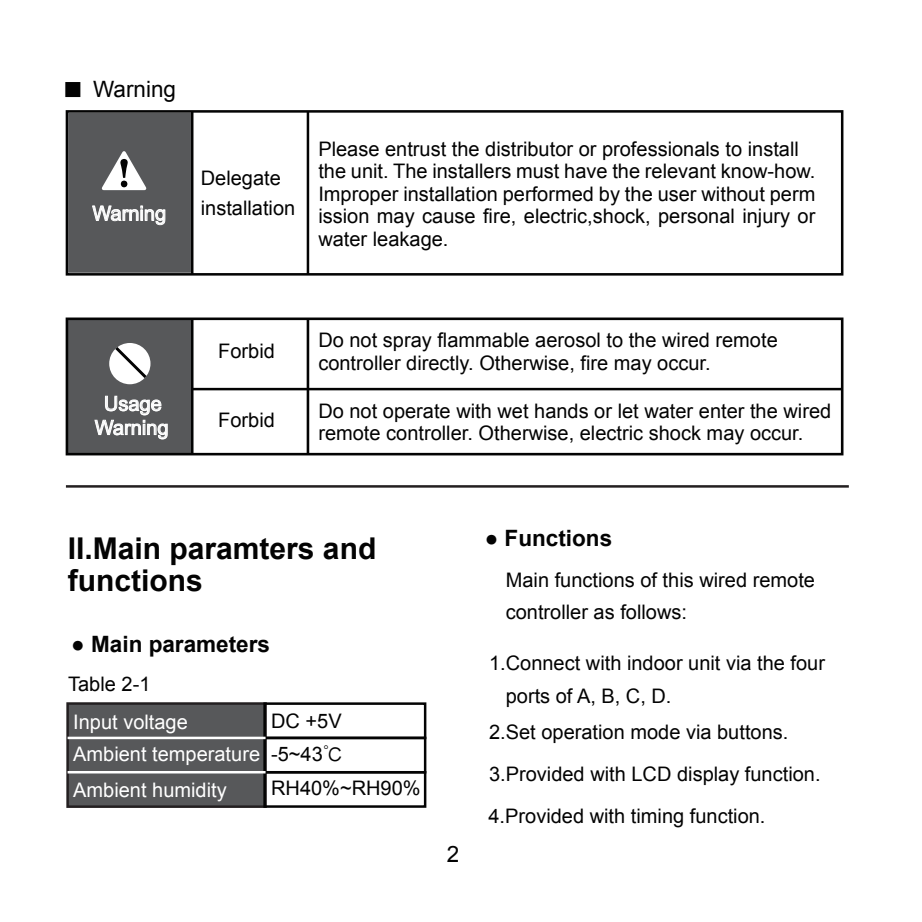
<style>
.page{position:relative;width:922px;height:922px;background:#fff}
.page>*{position:absolute;margin:0;border:0;box-sizing:border-box;transform-origin:0 0}
.t1{font:700 30px/32.5px "Arial";color:#030303}
.t2{font:700 22.5px "Arial";color:#030303}
.t3{font:22.5px "Arial";color:#030303}
.t4{font:20px/22.5px "Arial";color:#030303}
.t5{font:20px/31.2px "Arial";color:#fff}
.s1{font-family:"Sim Hei"}
</style>
<div class="page">
<hr style="left:66px;top:485px;width:782px;height:2px;background:#231f20">
<div style="left:66px;top:702px;width:201px;height:105px;background:#57585a;border:2px solid #231f20"></div>
<div style="left:263px;top:702px;width:163px;height:37px;border:2px solid #030303"></div>
<div style="left:263px;top:736px;width:163px;height:37px;border:2px solid #030303"></div>
<div style="left:263px;top:770px;width:163px;height:37px;border:2px solid #030303"></div>
<hr style="left:68px;top:736px;width:197px;height:3px;background:#fff">
<hr style="left:68px;top:770px;width:197px;height:3px;background:#fff">
<div style="left:67px;top:318px;width:125px;height:135px;background:#57585a"></div>
<div style="left:66px;top:110px;width:127px;height:165px;background:#57585a"></div>
<svg style="left:92px;top:205px;width:73px;height:20px"></svg>
<div style="left:66px;top:110px;width:777px;height:165px;border:3px solid #030303"></div>
<hr style="left:191px;top:112px;width:2px;height:162px;background:#030303">
<hr style="left:306px;top:112px;width:3px;height:162px;background:#030303">
<svg style="left:94px;top:395px;width:74px;height:44px"></svg>
<div style="left:66px;top:317px;width:777px;height:138px;border:3px solid #030303"></div>
<hr style="left:306px;top:319px;width:3px;height:135px;background:#030303">
<hr style="left:191px;top:319px;width:2px;height:135px;background:#030303">
<hr style="left:192px;top:388px;width:650px;height:2px;background:#030303">
<div style="left:109px;top:343px;width:41px;height:41px;background:#fff;border-radius:50%"></div>
<svg style="left:112px;top:344px;width:38px;height:37px"></svg>
<svg style="left:101px;top:151px;width:46px;height:39px"></svg>
<p class="t3" style="left:93px;top:74px;width:84px">Warning</p>
<p class="t5" style="left:92px;top:198px;width:75px">Warning</p>
<p class="t4" style="left:201px;top:163px;width:96px;line-height:30px">Delegate installation</p>
<p class="t4" style="left:318px;top:137px;width:498px">Please entrust the distributor or professionals to install the unit. The installers must have the relevant know-how.<br>Improper installation performed by the user without perm ission may cause fire, electric,shock, personal injury or water leakage.</p>
<p class="t5" style="left:95px;top:391px;width:75px;line-height:24px;text-align:center">Usage<br>Warning</p>
<p class="t4" style="left:218px;top:339px;width:58px">Forbid</p>
<p class="t4" style="left:218px;top:408px;width:58px">Forbid</p>
<p class="t4" style="left:318px;top:329px;width:461px">Do not spray flammable aerosol to the wired remote controller directly. Otherwise, fire may occur.</p>
<p class="t4" style="left:318px;top:399px;width:514px">Do not operate with wet hands or let water enter the wired remote controller. Otherwise, electric shock may occur.</p>
<h1 class="t1" style="left:68px;top:532px;width:310px">II.Main paramters and functions</h1>
<p class="t2" style="left:484px;top:522px;width:129px">● Functions</p>
<p class="t4" style="left:505px;top:563px;width:310px;line-height:32.5px">Main functions of this wired remote controller as follows:</p>
<p class="t4" style="left:505px;top:646px;width:321px;line-height:32.5px;text-indent:-17px">1.Connect with indoor unit via the four ports of A, B, C, D.</p>
<p class="t4" style="left:488px;top:710px;width:333px;line-height:42px">2.Set operation mode via buttons.<br>3.Provided with LCD display function.<br>4.Provided with timing function.</p>
<p class="t2" style="left:71px;top:629px;width:200px">● Main parameters</p>
<p class="t4" style="left:68px;top:672px;width:84px">Table 2-1</p>
<p class="t4" style="left:271px;top:704px;width:151px;line-height:33.5px">DC +5V<br>-5~43<span class="s1">℃<br></span>RH40%~RH90%</p>
<p class="t5" style="left:73px;top:706px;width:188px">Input voltage<br>Ambient temperature</p>
<p class="t5" style="left:73px;top:774px;width:155px">Ambient humidity</p>
<p class="t3" style="left:447px;top:839px;width:14px">2</p>
</div>
